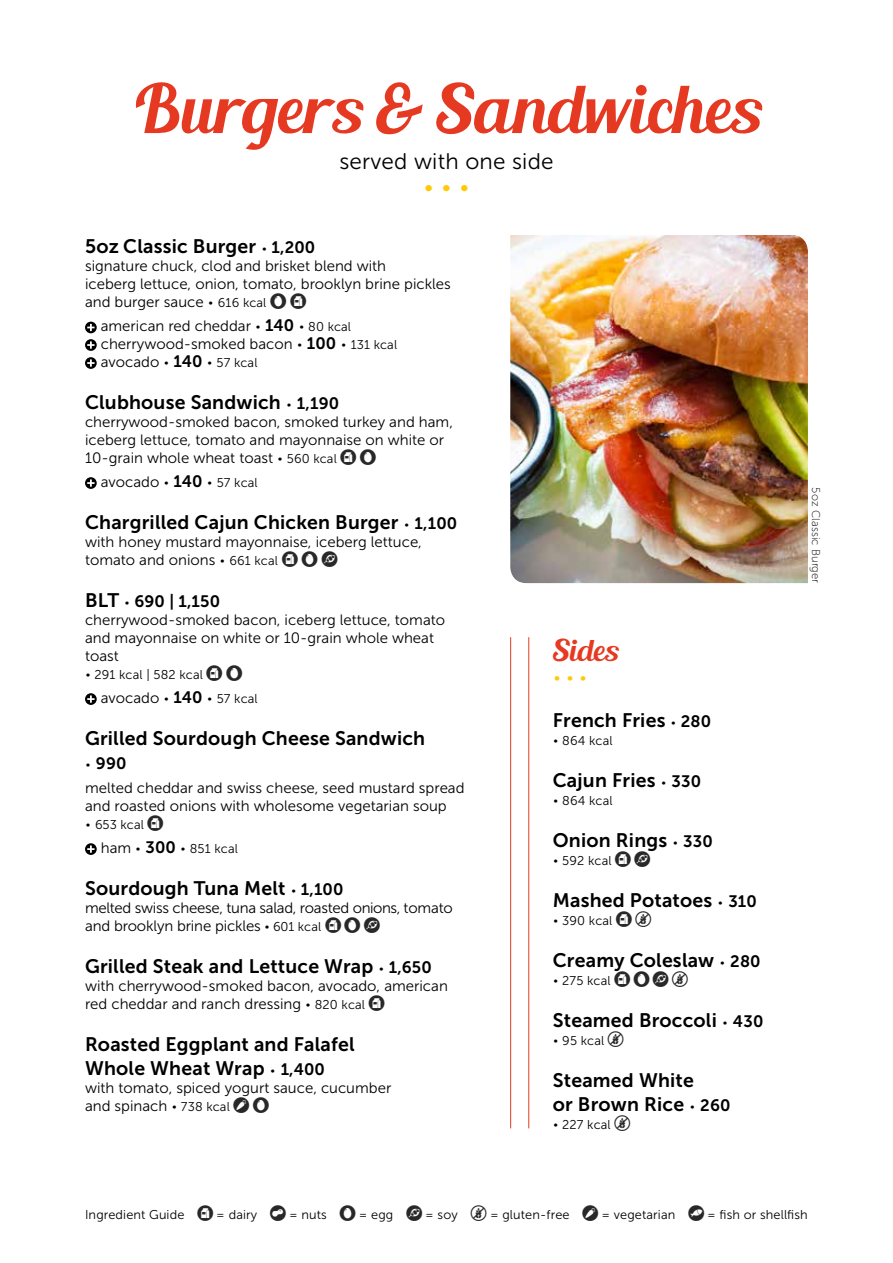
<style>
.page{position:relative;width:893px;height:1263px;background:#fff}
.page>*{position:absolute;margin:0;border:0;box-sizing:border-box;transform-origin:0 0}
.t1{font:67.5px "Blenda Script";color:#e63922}
.t2{font:30px "Blenda Script";color:#e63922}
.t3{font:22.5px "Museo Sans 300";letter-spacing:.01em;color:#000}
.t4{font:19.5px/24px "Museo Sans 700";letter-spacing:.01em;color:#000}
.t5{font:16.5px "Museo Sans 700";letter-spacing:.01em;color:#000}
.t6{font:15px/18px "Museo Sans 300";color:#000}
.t7{font:15px/18px "Museo Sans 300";letter-spacing:-.02em;color:#000}
.t8{font:12.75px/24px "Museo Sans 300";letter-spacing:.01em;color:#000}
.t9{font:11.25px "Museo Sans 100";letter-spacing:.01em;color:#000}
.s1{font-size:16.5px}
.s2{font-size:12.75px}
.s3{font-family:"Allergies Glyphter 2018 05 E";font-size:15.75px;color:#292829}
.s4{font-family:"Museo Sans 700";font-size:16.5px}
.s5{font-size:19.5px}
.s6{font-size:15px}
</style>
<div class="page">
<img style="left:510px;top:235px;width:298px;height:348px">
<svg style="left:85px;top:322px;width:12px;height:11px"></svg>
<svg style="left:87px;top:324px;width:8px;height:7px"></svg>
<svg style="left:85px;top:339px;width:12px;height:12px"></svg>
<svg style="left:87px;top:341px;width:8px;height:8px"></svg>
<svg style="left:85px;top:357px;width:12px;height:12px"></svg>
<svg style="left:87px;top:359px;width:8px;height:8px"></svg>
<svg style="left:85px;top:477px;width:12px;height:12px"></svg>
<svg style="left:87px;top:479px;width:8px;height:8px"></svg>
<svg style="left:85px;top:693px;width:12px;height:12px"></svg>
<svg style="left:87px;top:695px;width:8px;height:8px"></svg>
<svg style="left:85px;top:843px;width:12px;height:12px"></svg>
<svg style="left:87px;top:845px;width:8px;height:8px"></svg>
<hr style="left:510px;top:637px;width:1px;height:491px;background:#e63922">
<hr style="left:528px;top:637px;width:1px;height:491px;background:#e63922">
<h1 class="t1" style="left:133px;top:66px;width:629px">Burgers &amp; Sandwiches</h1>
<h3 class="t3" style="left:339px;top:149px;width:216px">served with one side</h3>
<h3 class="t4" style="left:85px;top:234px;width:232px">5oz Classic Burger <span class="s1">1,200</span></h3>
<p class="t6" style="left:85px;top:257px;width:367px">signature chuck, clod and brisket blend with<br>iceberg lettuce, onion, tomato, brooklyn brine pickles and burger sauce <span class="s2">616 kcal</span> <span class="s3">E D</span></p>
<p class="t6" style="left:101px;top:317px;width:298px">american red cheddar <span class="s4">140</span> <span class="s2">80 kcal </span>cherrywood-smoked bacon <span class="s4">100</span> <span class="s2">131 kcal </span>avocado <span class="s4">140</span> <span class="s2">57 kcal</span></p>
<h3 class="t4" style="left:85px;top:390px;width:256px">Clubhouse Sandwich <span class="s1">1,190</span></h3>
<p class="t6" style="left:85px;top:413px;width:369px">cherrywood-smoked bacon, smoked turkey and ham, iceberg lettuce, tomato and mayonnaise on white or<br>10-grain whole wheat toast <span class="s2">560 kcal</span> <span class="s3">D E</span></p>
<p class="t6" style="left:101px;top:473px;width:158px">avocado <span class="s4">140</span> <span class="s2">57 kcal</span></p>
<h3 class="t4" style="left:85px;top:510px;width:374px">Chargrilled Cajun Chicken Burger <span class="s1">1,100</span></h3>
<p class="t6" style="left:85px;top:533px;width:338px">with honey mustard mayonnaise, iceberg lettuce, tomato and onions <span class="s2">661 kcal</span> <span class="s3">D E S</span></p>
<p class="t5" style="left:85px;top:592px;width:137px"><span class="s5">BLT</span> 690 | 1,150</p>
<p class="t6" style="left:85px;top:611px;width:362px">cherrywood-smoked bacon, iceberg lettuce, tomato and mayonnaise on white or 10-grain whole wheat toast</p>
<p class="t8" style="left:95px;top:663px;width:149px">291 kcal | 582 kcal <span class="s3">D E</span></p>
<p class="t6" style="left:101px;top:689px;width:158px">avocado <span class="s4">140</span> <span class="s2">57 kcal</span></p>
<h3 class="t4" style="left:85px;top:726px;width:342px">Grilled Sourdough Cheese Sandwich</h3>
<p class="t5" style="left:96px;top:754px;width:32px">990</p>
<p class="t6" style="left:85px;top:779px;width:381px">melted cheddar and swiss cheese, seed mustard spread and roasted onions with wholesome vegetarian soup</p>
<p class="t8" style="left:101px;top:813px;width:139px;text-indent:-6px">653 kcal <span class="s3">D<br></span><span class="s6">ham</span> <span class="s4">300</span> 851 kcal</p>
<h3 class="t4" style="left:85px;top:876px;width:260px">Sourdough Tuna Melt <span class="s1">1,100</span></h3>
<p class="t7" style="left:85px;top:899px;width:369px">melted swiss cheese, tuna salad, roasted onions, tomato and brooklyn brine pickles <span class="s2">601 kcal</span> <span class="s3">D E S</span></p>
<h3 class="t4" style="left:85px;top:954px;width:348px">Grilled Steak and Lettuce Wrap <span class="s1">1,650</span></h3>
<p class="t6" style="left:85px;top:977px;width:364px">with cherrywood-smoked bacon, avocado, american red cheddar and ranch dressing <span class="s2">820 kcal</span> <span class="s3">D</span></p>
<h3 class="t4" style="left:85px;top:1032px;width:271px">Roasted Eggplant and Falafel<br>Whole Wheat Wrap <span class="s1">1,400</span></h3>
<p class="t6" style="left:85px;top:1079px;width:308px">with tomato, spiced yogurt sauce, cucumber and spinach <span class="s2">738 kcal</span> <span class="s3">V E</span></p>
<h2 class="t2" style="left:553px;top:631px;width:67px">Sides</h2>
<h3 class="t4" style="left:553px;top:708px;width:160px">French Fries <span class="s1">280</span></h3>
<p class="t8" style="left:562px;top:729px;width:52px">864 kcal</p>
<h3 class="t4" style="left:553px;top:768px;width:150px">Cajun Fries <span class="s1">330</span></h3>
<p class="t8" style="left:562px;top:789px;width:52px">864 kcal</p>
<h3 class="t4" style="left:553px;top:828px;width:162px">Onion Rings <span class="s1">330</span></h3>
<p class="t8" style="left:562px;top:849px;width:90px">592 kcal <span class="s3">D S</span></p>
<h3 class="t4" style="left:553px;top:888px;width:206px">Mashed Potatoes <span class="s1">310</span></h3>
<p class="t8" style="left:562px;top:909px;width:90px">390 kcal <span class="s3">D G</span></p>
<h3 class="t4" style="left:553px;top:948px;width:209px">Creamy Coleslaw <span class="s1">280</span></h3>
<p class="t8" style="left:562px;top:969px;width:127px">275 kcal <span class="s3">D E S G</span></p>
<h3 class="t4" style="left:553px;top:1008px;width:212px">Steamed Broccoli <span class="s1">430</span></h3>
<p class="t8" style="left:562px;top:1029px;width:63px">95 kcal <span class="s3">G</span></p>
<h3 class="t4" style="left:553px;top:1068px;width:179px">Steamed White<br>or Brown Rice <span class="s1">260</span></h3>
<p class="t8" style="left:562px;top:1113px;width:69px">227 kcal <span class="s3">G</span></p>
<p class="t9" style="left:822px;top:487px;width:97px;rotate:90deg">5oz Classic Burger</p>
<p class="t8" style="left:85px;top:1203px;width:724px">Ingredient Guide <span class="s3">D</span> = dairy <span class="s3">N</span> = nuts <span class="s3">E</span> = egg <span class="s3">S</span> = soy <span class="s3">G</span> = gluten-free <span class="s3">V</span> = vegetarian <span class="s3">F</span> = fish or shellfish</p>
</div>
